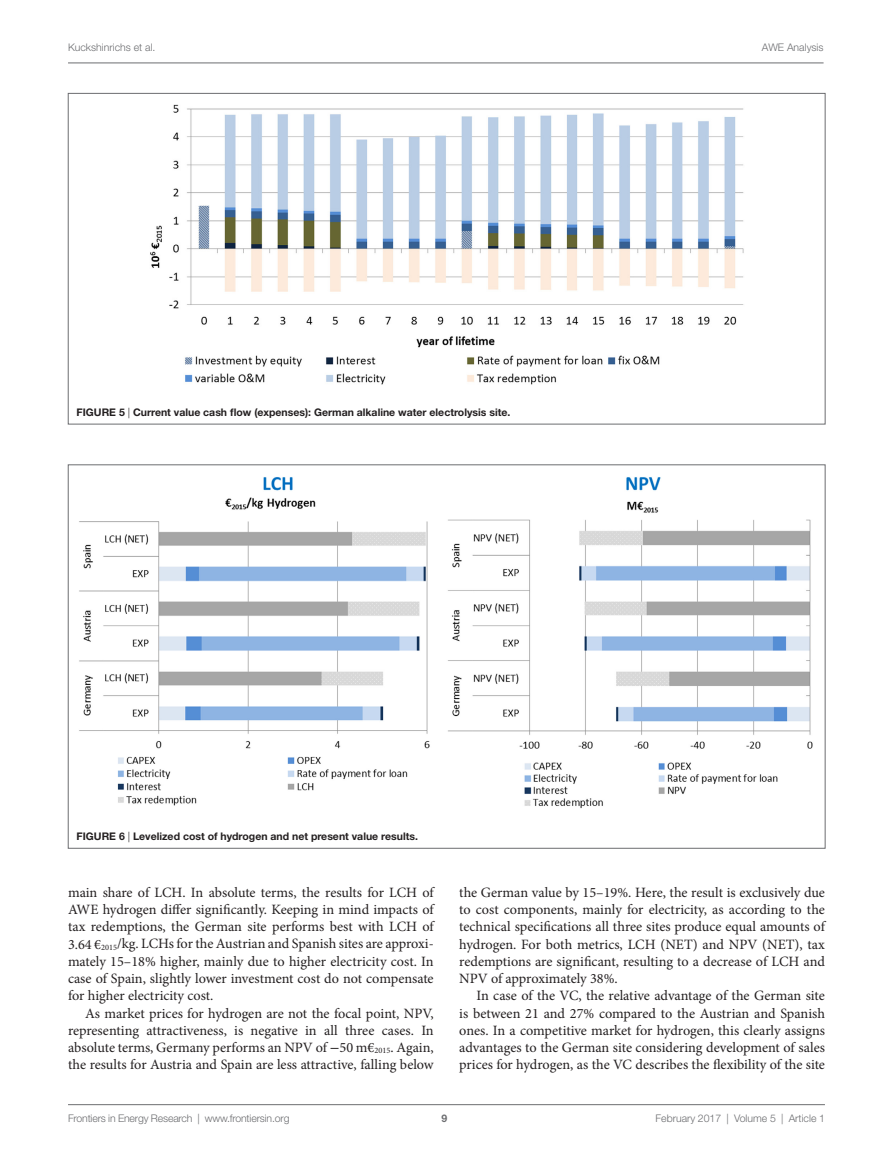
<style>
.page{position:relative;width:893px;height:1170px;background:#fff}
.page>*{position:absolute;margin:0;border:0;box-sizing:border-box;transform-origin:0 0}
.t1{font:14.25px/17.2px "Minion Pro";color:#231f20;text-align:justify}
.t2{font:700 10.5px "Helvetica Neue LT Std";color:#231f20}
.t3{font:300 10.5px "Helvetica Neue LT Std";color:#6c6d70}
.t4{font:700 10.5px "Helvetica Neue LT Std";color:#6c6d70}
.s1{font-weight:300}
.s2{font-family:"STIX General"}
</style>
<div class="page">
<img style="left:79px;top:477px;width:734px;height:332px">
<img style="left:150px;top:105px;width:594px;height:280px">
<hr style="left:68px;top:1104px;width:757px;height:1px;background:#6c6d70">
<hr style="left:68px;top:63px;width:755px;height:1px;background:#6c6d70">
<p class="t3" style="left:68px;top:41px;width:89px">Kuckshinrichs et al.</p>
<p class="t3" style="left:762px;top:41px;width:63px">AWE Analysis</p>
<p class="t2" style="left:77px;top:405px;width:435px">Figure 5 <span class="s1">|</span> Current value cash flow (expenses): German alkaline water electrolysis site.</p>
<p class="t2" style="left:77px;top:829px;width:343px">Figure 6 <span class="s1">|</span> Levelized cost of hydrogen and net present value results.</p>
<p class="t1" style="left:68px;top:883px;width:367px">main share of LCH. In absolute terms, the results for LCH of AWE hydrogen differ significantly. Keeping in mind impacts of tax redemptions, the German site performs best with LCH of 3.64 €<sub>2015</sub>/kg. LCHs for the Austrian and Spanish sites are approxi&shy;mately 15–18% higher, mainly due to higher electricity cost. In case of Spain, slightly lower investment cost do not compensate for higher electricity cost.</p>
<p class="t1" style="left:68px;top:1004px;width:367px;text-indent:17px">As market prices for hydrogen are not the focal point, NPV, representing attractiveness, is negative in all three cases. In absolute terms, Germany performs an NPV of <span class="s2">−</span>50 m€<sub>2015</sub>. Again, the results for Austria and Spain are less attractive, falling below</p>
<p class="t1" style="left:459px;top:883px;width:367px">the German value by 15–19%. Here, the result is exclusively due to cost components, mainly for electricity, as according to the technical specifications all three sites produce equal amounts of hydrogen. For both metrics, LCH (NET) and NPV (NET), tax redemptions are significant, resulting to a decrease of LCH and NPV of approximately 38%.</p>
<p class="t1" style="left:459px;top:987px;width:367px;text-indent:17px">In case of the VC, the relative advantage of the German site is between 21 and 27% compared to the Austrian and Spanish ones. In a competitive market for hydrogen, this clearly assigns advantages to the German site considering development of sales prices for hydrogen, as the VC describes the flexibility of the site</p>
<p class="t3" style="left:68px;top:1111px;width:223px">Frontiers in Energy Research | www.frontiersin.org</p>
<p class="t3" style="left:656px;top:1111px;width:171px">February 2017 | Volume 5 | Article 1</p>
<p class="t4" style="left:441px;top:1111px;width:7px">9</p>
</div>
